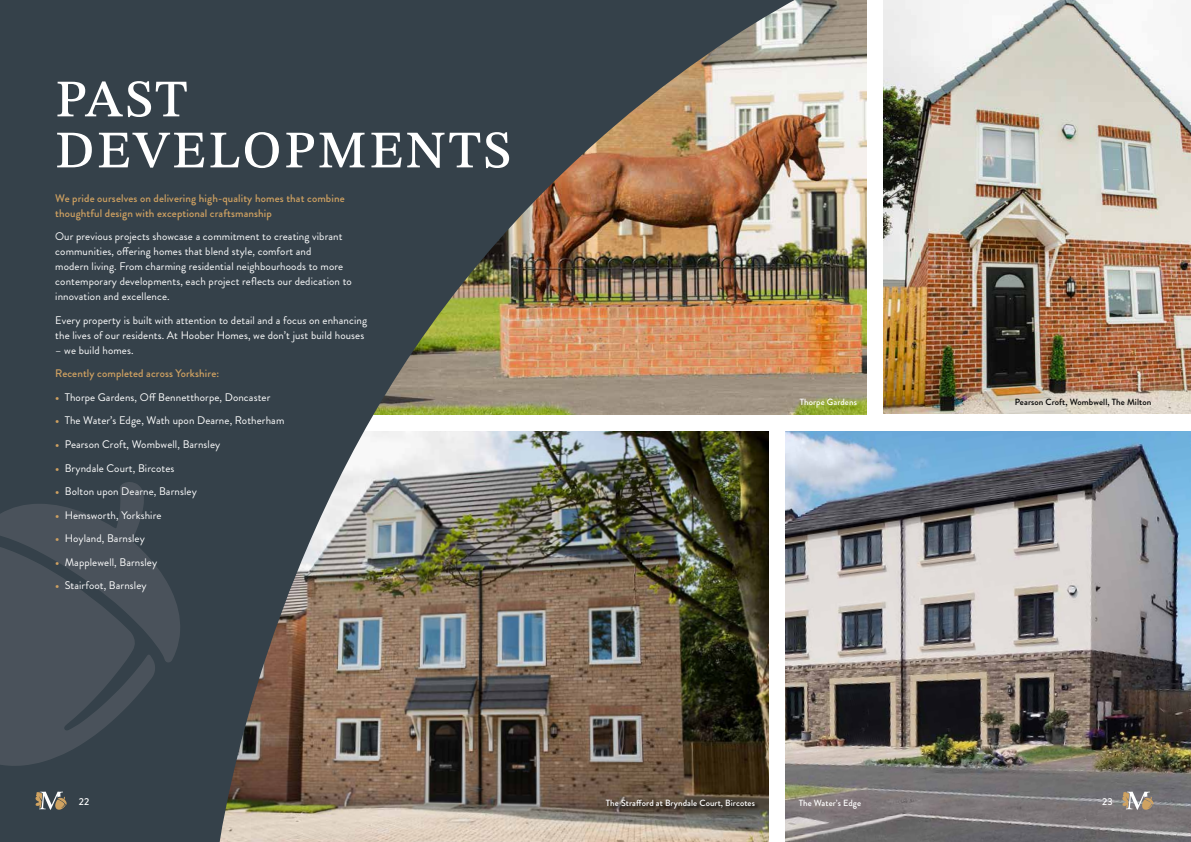
<style>
.page{position:relative;width:1191px;height:842px;background:#fff}
.page>*{position:absolute;margin:0;border:0;box-sizing:border-box;transform-origin:0 0}
.t1{font:52.7px/51px "STIX Two Text";letter-spacing:.05em;color:#fff}
.t2{font:11px/15px "Brandon Grotesque";letter-spacing:.01em;color:#fff}
.t3{font:500 11px/15px "Brandon Grotesque";letter-spacing:.01em;color:#cfa161}
.t4{font:500 10px "Brandon Grotesque";color:#fff}
.t5{font:500 9px "Brandon Grotesque";letter-spacing:.01em;color:#fff}
.t6{font:500 9px "Brandon Grotesque";letter-spacing:.01em;color:#000}
.s1{font-weight:700;color:#cfa161}
</style>
<div class="page">
<img style="left:811px;top:0;width:55px;height:415px">
<img style="left:0;top:0;width:811px;height:842px">
<svg style="left:0;top:481px;width:181px;height:285px;background:#424b54"></svg>
<img style="left:785px;top:432px;width:406px;height:410px">
<img style="left:883px;top:0;width:308px;height:414px">
<svg style="left:605px;top:798px;width:154px;height:16px;background:#4f453a"></svg>
<svg style="left:35px;top:792px;width:32px;height:18px"></svg>
<svg style="left:1122px;top:792px;width:31px;height:18px"></svg>
<h1 class="t1" style="left:55px;top:73px;width:457px">PAST<br>DEVELOPMENTS</h1>
<p class="t3" style="left:55px;top:191px;width:291px">We pride ourselves on delivering high-quality homes that combine thoughtful design with exceptional craftsmanship</p>
<p class="t2" style="left:55px;top:229px;width:298px">Our previous projects showcase a commitment to creating vibrant communities, offering homes that blend style, comfort and<br>modern living. From charming residential neighbourhoods to more contemporary developments, each project reflects our dedication to innovation and excellence.</p>
<p class="t2" style="left:55px;top:313px;width:313px">Every property is built with attention to detail and a focus on enhancing the lives of our residents. At Hoober Homes, we don’t just build houses</p>
<p class="t2" style="left:55px;top:343px;width:80px">– we build homes.</p>
<p class="t3" style="left:55px;top:366px;width:165px">Recently completed across Yorkshire:</p>
<p class="t2" style="left:55px;top:390px;width:217px"><span class="s1">•</span> Thorpe Gardens, Off Bennetthorpe, Doncaster</p>
<p class="t2" style="left:55px;top:413px;width:231px"><span class="s1">•</span> The Water’s Edge, Wath upon Dearne, Rotherham</p>
<p class="t2" style="left:55px;top:437px;width:167px"><span class="s1">•</span> Pearson Croft, Wombwell, Barnsley</p>
<p class="t2" style="left:55px;top:460px;width:121px"><span class="s1">•</span> Bryndale Court, Bircotes</p>
<p class="t2" style="left:55px;top:484px;width:143px"><span class="s1">•</span> Bolton upon Dearne, Barnsley</p>
<p class="t2" style="left:55px;top:507px;width:108px"><span class="s1">•</span> Hemsworth, Yorkshire</p>
<p class="t2" style="left:55px;top:531px;width:91px"><span class="s1">•</span> Hoyland, Barnsley</p>
<p class="t2" style="left:55px;top:554px;width:103px"><span class="s1">•</span> Mapplewell, Barnsley</p>
<p class="t2" style="left:55px;top:578px;width:93px"><span class="s1">•</span> Stairfoot, Barnsley</p>
<p class="t5" style="left:799px;top:395px;width:59px">Thorpe Gardens</p>
<p class="t6" style="left:1014px;top:395px;width:138px">Pearson Croft, Wombwell, The Milton</p>
<p class="t4" style="left:79px;top:794px;width:12px">22</p>
<p class="t4" style="left:1102px;top:794px;width:12px">23</p>
<p class="t5" style="left:606px;top:796px;width:151px">The Strafford at Bryndale Court, Bircotes</p>
<p class="t5" style="left:798px;top:796px;width:64px">The Water’s Edge</p>
</div>
